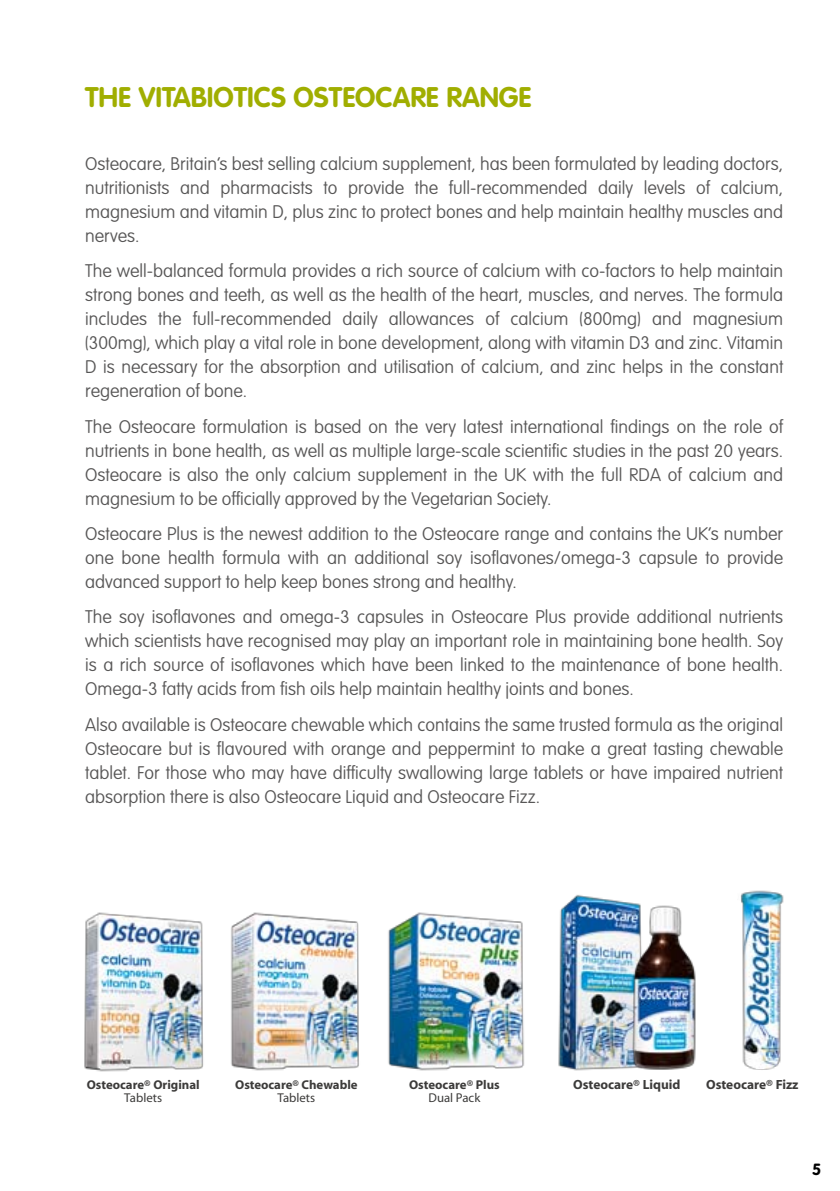
<style>
.page{position:relative;width:840px;height:1191px;background:#fff}
.page>*{position:absolute;margin:0;border:0;box-sizing:border-box;transform-origin:0 0}
.t1{font:700 28px "VAG Rounded";color:#a0ae00}
.t2{font:100 18px/24px "VAG Rounded";color:#575656;text-align:justify}
.t3{font:700 16px "VAG Rounded";color:#000}
.t4{font:13.4px "Myriad MM 700 600";color:#3c3b3a}
.t5{font:12.8px "Myriad MM 700 600";color:#3c3b3a}
.t6{font:12.8px "Myriad MM 400 600";color:#3c3b3a}
</style>
<div class="page">
<img style="left:558px;top:895px;width:83px;height:176px">
<img style="left:627px;top:905px;width:69px;height:166px">
<img style="left:740px;top:890px;width:44px;height:180px">
<img style="left:84px;top:912px;width:120px;height:160px">
<img style="left:388px;top:912px;width:137px;height:159px">
<img style="left:231px;top:912px;width:128px;height:159px">
<h1 class="t1" style="left:85px;top:81px;width:307px">THE VITABIOTICS OSTEOCARE</h1>
<h1 class="t1" style="left:446px;top:81px;width:18px">RAN</h1>
<h1 class="t1" style="left:498px;top:81px;width:33px">GE</h1>
<p class="t2" style="left:85px;top:151px;width:699px">Osteocare, Britain’s best selling calcium supplement, has been formulated by leading doctors, nutritionists and pharmacists to provide the full-recommended daily levels of calcium, magnesium and vitamin D, plus zinc to protect bones and help maintain healthy muscles and nerves.</p>
<p class="t2" style="left:85px;top:259px;width:699px">The well-balanced formula provides a rich source of calcium with co-factors to help maintain strong bones and teeth, as well as the health of the heart, muscles, and nerves. The formula includes the full-recommended daily allowances of calcium (800mg) and magnesium (300mg), which play a vital role in bone development, along with vitamin D3 and zinc. Vitamin D is necessary for the absorption and utilisation of calcium, and zinc helps in the constant regeneration of bone.</p>
<p class="t2" style="left:85px;top:414px;width:699px">The Osteocare formulation is based on the very latest international findings on the role of nutrients in bone health, as well as multiple large-scale scientific studies in the past 20 years.<br>Osteocare is also the only calcium supplement in the UK with the full RDA of calcium and magnesium to be officially approved by the Vegetarian Society.</p>
<p class="t2" style="left:85px;top:521px;width:699px">Osteocare Plus is the newest addition to the Osteocare range and contains the UK’s number one bone health formula with an additional soy isoflavones/omega-3 capsule to provide advanced support to help keep bones strong and healthy.</p>
<p class="t2" style="left:85px;top:605px;width:699px">The soy isoflavones and omega-3 capsules in Osteocare Plus provide additional nutrients which scientists have recognised may play an important role in maintaining bone health. Soy is a rich source of isoflavones which have been linked to the maintenance of bone health.<br>Omega-3 fatty acids from fish oils help maintain healthy joints and bones.</p>
<p class="t2" style="left:85px;top:712px;width:699px">Also available is Osteocare chewable which contains the same trusted formula as the original Osteocare but is flavoured with orange and peppermint to make a great tasting chewable tablet. For those who may have difficulty swallowing large tablets or have impaired nutrient absorption there is also Osteocare Liquid and Osteocare Fizz.</p>
<p class="t5" style="left:87px;top:1078px;width:114px">Osteocare® Original</p>
<p class="t4" style="left:572px;top:1078px;width:109px">Osteocare® Liquid</p>
<p class="t4" style="left:705px;top:1078px;width:94px">Osteocare® Fizz</p>
<p class="t6" style="left:124px;top:1091px;width:39px">Tablets</p>
<p class="t5" style="left:235px;top:1078px;width:124px">Osteocare® Chewable</p>
<p class="t6" style="left:277px;top:1091px;width:39px">Tablets</p>
<p class="t5" style="left:409px;top:1078px;width:92px">Osteocare® Plus</p>
<p class="t6" style="left:428px;top:1091px;width:53px">Dual Pack</p>
<p class="t3" style="left:811px;top:1160px;width:11px">5</p>
</div>
